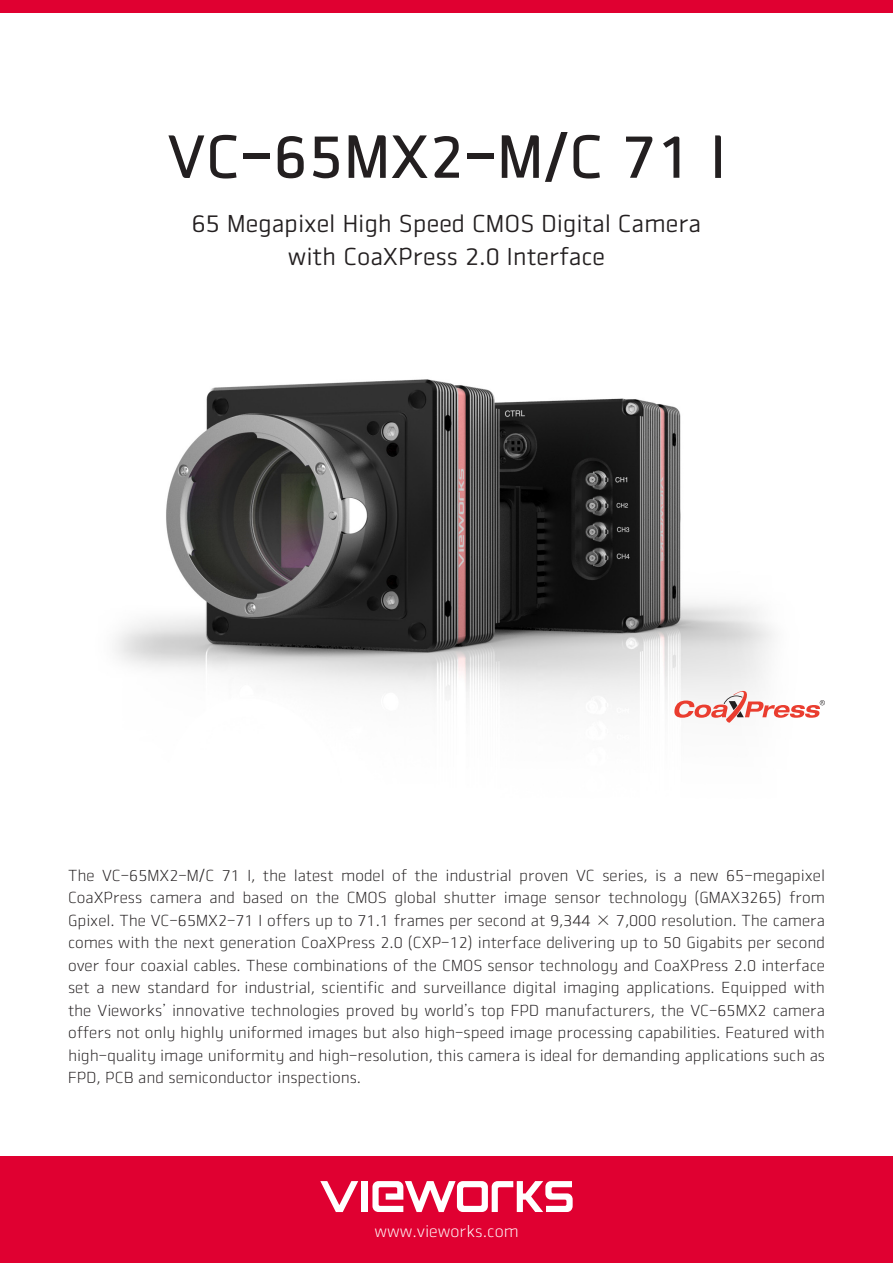
<style>
.page{position:relative;width:893px;height:1263px;background:#fff}
.page>*{position:absolute;margin:0;border:0;box-sizing:border-box;transform-origin:0 0}
.Main_Title{font:60px "Vieworks B";color:#231f20}
.Main_Title-2{font:24px/33px "Vieworks M";color:#231f20;text-align:center}
.t1{font:16.5px "Vieworks L";color:#fff}
.Product_Description{font:15.75px/22.5px "Vieworks L";color:#231f20;text-align:justify}
</style>
<div class="page">
<div style="left:0;top:1157px;width:893px;height:106px;background:#e00031"></div>
<div style="left:0;top:0;width:893px;height:13px;background:#e00031"></div>
<div style="left:362px;top:1181px;width:6px;height:31px;background:#fff"></div>
<svg style="left:372px;top:1181px;width:201px;height:31px"></svg>
<svg style="left:320px;top:1181px;width:38px;height:31px"></svg>
<img style="left:115px;top:379px;width:658px;height:325px">
<svg style="left:673px;top:690px;width:152px;height:33px"></svg>
<p class="Main_Title" style="left:167px;top:121px;width:560px">VC-65MX2-M/C 71 I</p>
<p class="Main_Title-2" style="left:192px;top:207px;width:511px">65 Megapixel High Speed CMOS Digital Camera with CoaXPress 2.0 Interface</p>
<p class="Product_Description" style="left:68px;top:864px;width:758px">The VC-65MX2-M/C 71 I, the latest model of the industrial proven VC series, is a new 65-megapixel CoaXPress camera and based on the CMOS global shutter image sensor technology (GMAX3265) from Gpixel. The VC-65MX2-71 I offers up to 71.1 frames per second at 9,344 × 7,000 resolution. The camera comes with the next generation CoaXPress 2.0 (CXP-12) interface delivering up to 50 Gigabits per second over four coaxial cables. These combinations of the CMOS sensor technology and CoaXPress 2.0 interface set a new standard for industrial, scientific and surveillance digital imaging applications. Equipped with the Vieworks’ innovative technologies proved by world’s top FPD manufacturers, the VC-65MX2 camera offers not only highly uniformed images but also high-speed image processing capabilities. Featured with high-quality image uniformity and high-resolution, this camera is ideal for demanding applications such as FPD, PCB and semiconductor inspections.</p>
<p class="t1" style="left:374px;top:1221px;width:146px">www.vieworks.com</p>
</div>
